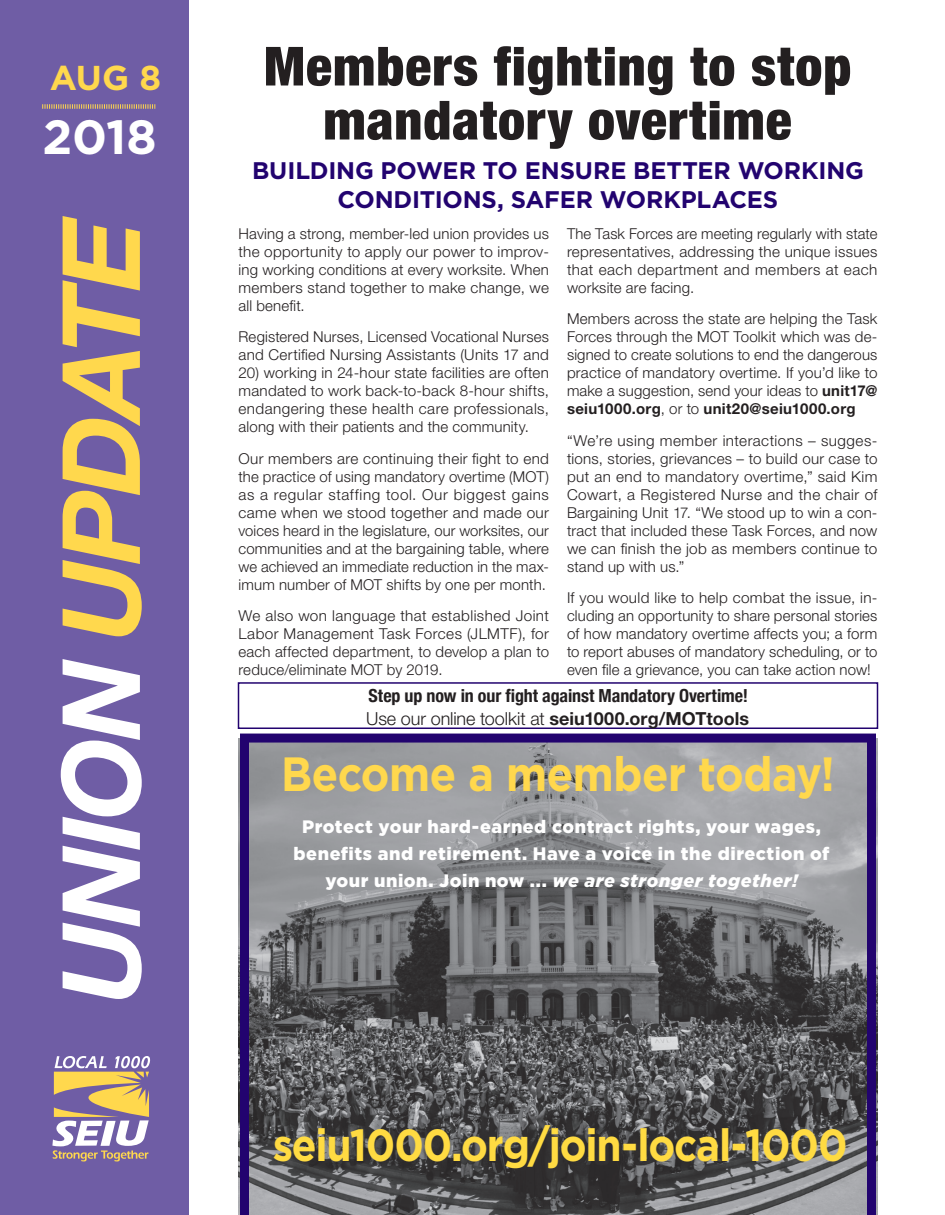
<style>
.page{position:relative;width:945px;height:1215px;background:#fff}
.page>*{position:absolute;margin:0;border:0;box-sizing:border-box;transform-origin:0 0}
.Body_Copy{font:900 condensed 54px/54px "Helvetica Neue";letter-spacing:.02em;color:#231f20;text-align:center}
.DATE_FRONT_PAGE{font:700 48px "Gotham";letter-spacing:-.01em;color:#ffd84d;scale:.9 1}
.t1{font:700 48px "Gotham";color:#fff}
.DATE_FRONT_PAGE-2{font:700 45px "Gotham";letter-spacing:-.03em;color:#ffdb42;scale:.9 1}
.t2{font:700 34.5px "Gotham";color:#ffd84d}
.DATE_FRONT_PAGE-3{font:700 24px/28.8px "Gotham";letter-spacing:-.005em;color:#22036f;text-align:center}
.Body_Copy-2{font:900 18px/27px "Gotham";letter-spacing:.03em;color:#fff;text-align:center}
.Body_Copy-3{font:700 condensed 18px "Helvetica Neue";letter-spacing:-.005em;color:#231f20}
.Body_Copy-4{font:300 18px "Helvetica Neue LT Std";letter-spacing:-.005em;color:#231f20}
.Body_Copy-5{font:300 15px/18px "Helvetica Neue LT Std";letter-spacing:.015em;color:#231f20;text-align:justify}
.s1{font-weight:700}
.s2{font-style:italic}
</style>
<div class="page">
<div style="left:0;top:0;width:189px;height:1215px;background:#6f5da5"></div>
<svg style="left:63px;top:216px;width:79px;height:420px"></svg>
<svg style="left:61px;top:659px;width:81px;height:340px"></svg>
<svg style="left:52px;top:1056px;width:98px;height:105px"></svg>
<svg style="left:42px;top:104px;width:113px;height:5px"></svg>
<div style="left:238px;top:682px;width:640px;height:47px;background:#fff;border:2px solid #22036f"></div>
<svg style="left:240px;top:734px;width:636px;height:481px;background:#6d6d74"></svg>
<h3 class="t2" style="left:50px;top:57px;width:113px">AUG 8</h3>
<h2 class="t1" style="left:42px;top:109px;width:116px">2018</h2>
<p class="Body_Copy" style="left:264px;top:36px;width:589px">Members fighting to stop mandatory overtime</p>
<p class="DATE_FRONT_PAGE-3" style="left:252px;top:156px;width:614px">BUILDING POWER TO ENSURE BETTER WORKING<br>CONDITIONS, SAFER WORKPLACES</p>
<p class="Body_Copy-5" style="left:238px;top:224px;width:312px">Having a strong, member-led union provides us the opportunity to apply our power to improv&shy;ing working conditions at every worksite. When members stand together to make change, we all benefit.</p>
<p class="Body_Copy-5" style="left:238px;top:327px;width:312px">Registered Nurses, Licensed Vocational Nurses and Certified Nursing Assistants (Units 17 and</p>
<p class="Body_Copy-5" style="left:238px;top:363px;width:312px">20) working in 24-hour state facilities are often mandated to work back-to-back 8-hour shifts, endangering these health care professionals, along with their patients and the community.</p>
<p class="Body_Copy-5" style="left:238px;top:449px;width:312px">Our members are continuing their fight to end the practice of using mandatory overtime (MOT) as a regular staffing tool. Our biggest gains came when we stood together and made our voices heard in the legislature, our worksites, our communities and at the bargaining table, where we achieved an immediate reduction in the max&shy;imum number of MOT shifts by one per month.</p>
<p class="Body_Copy-5" style="left:238px;top:606px;width:312px">We also won language that established Joint Labor Management Task Forces (JLMTF), for each affected department, to develop a plan to reduce/eliminate MOT by 2019.</p>
<p class="Body_Copy-5" style="left:567px;top:224px;width:312px">The Task Forces are meeting regularly with state representatives, addressing the unique issues that each department and members at each worksite are facing.</p>
<p class="Body_Copy-5" style="left:567px;top:309px;width:312px">Members across the state are helping the Task Forces through the MOT Toolkit which was de&shy;signed to create solutions to end the dangerous practice of mandatory overtime. If you’d like to make a suggestion, send your ideas to <span class="s1">unit17@ seiu1000.org</span>, or to <span class="s1">unit20@seiu1000.org</span></p>
<p class="Body_Copy-5" style="left:567px;top:431px;width:312px">“We’re using member interactions – sugges&shy;tions, stories, grievances – to build our case to put an end to mandatory overtime,” said Kim Cowart, a Registered Nurse and the chair of Bargaining Unit 17. “We stood up to win a con&shy;tract that included these Task Forces, and now we can finish the job as members continue to stand up with us.”</p>
<p class="Body_Copy-5" style="left:567px;top:588px;width:312px">If you would like to help combat the issue, in&shy;cluding an opportunity to share personal stories of how mandatory overtime affects you; a form to report abuses of mandatory scheduling, or to even file a grievance, you can take action now!</p>
<p class="Body_Copy-3" style="left:369px;top:681px;width:381px">Step up now in our fight against Mandatory Overtime!</p>
<p class="Body_Copy-4" style="left:366px;top:707px;width:385px">Use our online toolkit at <span class="s1">seiu1000.org/MOTtools</span></p>
<p class="DATE_FRONT_PAGE" style="left:281px;top:746px;width:617px">Become a member today!</p>
<p class="Body_Copy-2" style="left:294px;top:812px;width:537px">Protect your hard-earned contract rights, your wages, benefits and retirement. Have a voice in the direction of your union. Join now ... <span class="s2">we are stronger together!</span></p>
<p class="DATE_FRONT_PAGE-2" style="left:273px;top:1119px;width:640px">seiu1000.org/join-local-1000</p>
</div>
